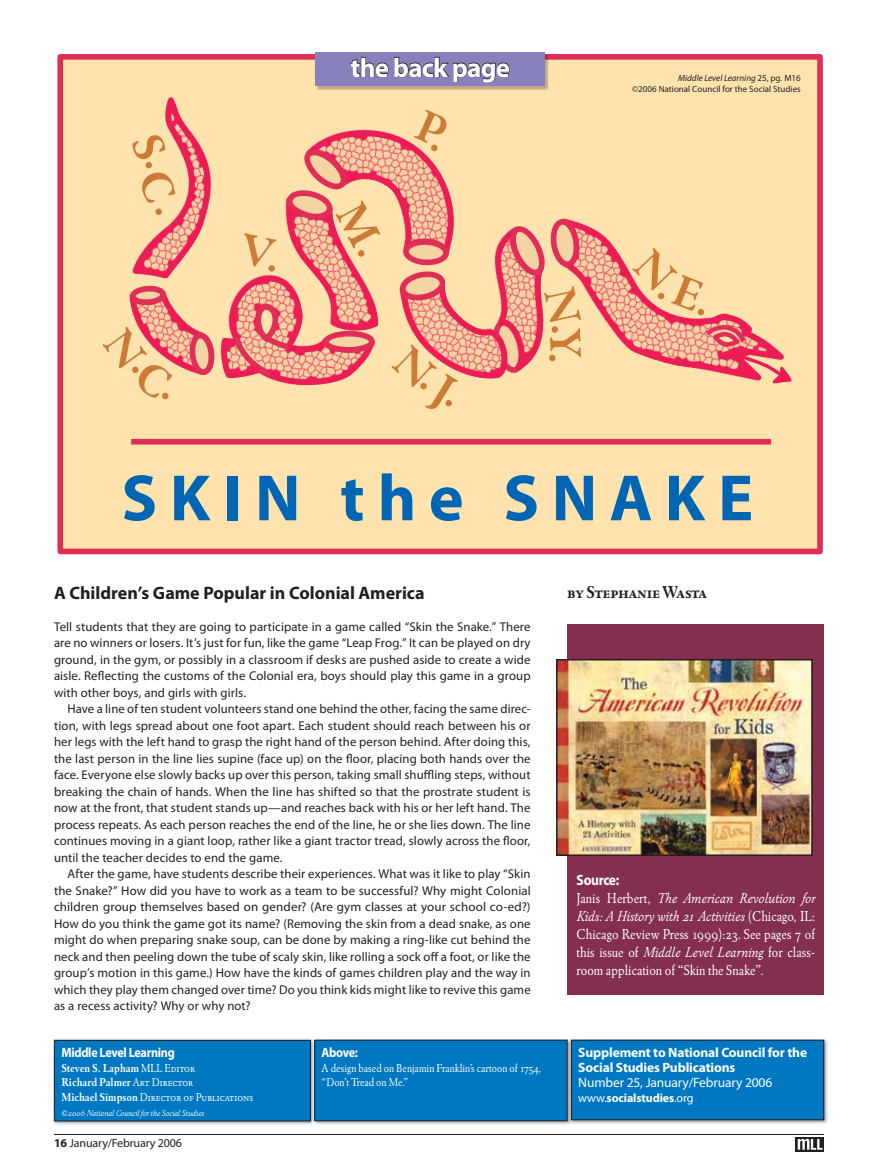
<style>
.page{position:relative;width:878px;height:1175px;background:#fff}
.page>*{position:absolute;margin:0;border:0;box-sizing:border-box;transform-origin:0 0}
.t1{font:700 66px "Myriad Pro";letter-spacing:.19em;color:#0066b3}
.t2{font:700 27px "Myriad Pro";letter-spacing:-.03em;color:#fff}
.t3{font:700 18px "Myriad Pro";color:#231f20}
.t4{font:18px "Winchester New ITC Bold SC";letter-spacing:-.025em;color:#231f20;scale:.9 1}
.t5{font:15px/18px "Winchester New ITC Book OS";color:#fff;text-align:justify;scale:.9 1}
.t6{font:15px/18px "Winchester New ITC Book Italic OS";color:#fff;scale:.9 1}
.t7{font:700 15px "Myriad Pro";letter-spacing:-.025em;color:#fff;scale:.9 1}
.t8{font:700 13.5px/15px "Myriad Pro";letter-spacing:-.01em;color:#fff}
.t9{font:13.5px "Myriad Pro";letter-spacing:-.01em;color:#fff}
.t10{font:700 13.5px "Myriad Pro";letter-spacing:-.01em;color:#fff;scale:.9 1}
.t11{font:12.75px/16.5px "Myriad Pro";letter-spacing:.005em;color:#231f20;text-align:justify}
.t12{font:12px/14.4px "Winchester New ITC Book OS";color:#fff;scale:.9 1}
.t13{font:12px/14.4px "Winchester New ITC Bold OS";color:#fff;scale:.9 1}
.t14{font:12px "Winchester New ITC Book SC";color:#fff;scale:.9 1}
.t15{font:12px "Myriad Pro";letter-spacing:-.01em;color:#231f20}
.t16{font:700 12px "Myriad Pro";letter-spacing:-.01em;color:#fff}
.t17{font:9px/10.5px "Myriad Pro";color:#231f20;text-align:right}
.t18{font:9px "Winchester New ITC Book Italic OS";color:#fff;scale:.9 1}
.s1{font-style:italic}
.s2{font-family:"Winchester New ITC Book SC"}
.s3{font-family:"Winchester New ITC Bold OS"}
.s4{font-weight:700}
.s5{font-family:"Winchester New ITC Book OS"}
.s6{font-family:"Winchester New ITC Book Italic OS"}
.s7{font-weight:400}
</style>
<div class="page">
<div style="left:60px;top:57px;width:760px;height:494px;background:#ffe3af"></div>
<div style="left:57px;top:54px;width:765px;height:500px;border:6px solid #e02e57"></div>
<svg style="left:550px;top:54px;width:94px;height:7px"></svg>
<img style="left:131px;top:80px;width:692px;height:417px">
<div style="left:131px;top:439px;width:640px;height:5px;background:#e02e57"></div>
<svg style="left:102px;top:101px;width:689px;height:309px"></svg>
<div style="left:316px;top:53px;width:234px;height:38px;background:#231f20;opacity:.3"></div>
<div style="left:316px;top:53px;width:229px;height:33px;background:#8781bd"></div>
<svg style="left:350px;top:57px;width:160px;height:26px"></svg>
<div style="left:52px;top:1037px;width:264px;height:89px;background:#231f20;opacity:.5"></div>
<div style="left:54px;top:1040px;width:256px;height:80px;background:#0078c1"></div>
<div style="left:54px;top:1040px;width:256px;height:81px;border:1px solid #231f20"></div>
<div style="left:312px;top:1037px;width:261px;height:89px;background:#231f20;opacity:.5"></div>
<div style="left:315px;top:1040px;width:252px;height:80px;background:#0078c1"></div>
<div style="left:314px;top:1040px;width:253px;height:80px;border:1px solid #231f20"></div>
<div style="left:567px;top:624px;width:257px;height:370px;background:#842f50"></div>
<img style="left:559px;top:662px;width:250px;height:191px">
<div style="left:556px;top:659px;width:256px;height:197px;border:2px solid #231e1f"></div>
<div style="left:568px;top:1037px;width:261px;height:88px;background:#231f20;opacity:.5"></div>
<div style="left:571px;top:1040px;width:252px;height:79px;background:#0078c1"></div>
<div style="left:571px;top:1040px;width:253px;height:80px;border:1px solid #231f20"></div>
<hr style="left:54px;top:1134px;width:770px;height:1px;background:#231f20">
<svg style="left:795px;top:1137px;width:28px;height:14px"></svg>
<svg style="left:797px;top:1138px;width:25px;height:11px"></svg>
<h2 class="t2" style="left:350px;top:50px;width:161px">the back page</h2>
<p class="t17" style="left:632px;top:73px;width:170px"><span class="s1">Middle Level Learning</span> 25, pg. M16<br>©2006 National Council for the Social Studies</p>
<h1 class="t1" style="left:121px;top:455px;width:633px">SKIN the SNAKE</h1>
<h3 class="t3" style="left:54px;top:580px;width:372px">A Children’s Game Popular in Colonial America</h3>
<p class="t11" style="left:54px;top:618px;width:478px">Tell students that they are going to participate in a game called “Skin the Snake.” There are no winners or losers. It’s just for fun, like the game “Leap Frog.” It can be played on dry ground, in the gym, or possibly in a classroom if desks are pushed aside to create a wide aisle. Reflecting the customs of the Colonial era, boys should play this game in a group with other boys, and girls with girls.</p>
<p class="t11" style="left:54px;top:700px;width:478px;text-indent:14px">Have a line of ten student volunteers stand one behind the other, facing the same direc&shy;tion, with legs spread about one foot apart. Each student should reach between his or her legs with the left hand to grasp the right hand of the person behind. After doing this, the last person in the line lies supine (face up) on the floor, placing both hands over the face. Everyone else slowly backs up over this person, taking small shuffling steps, without breaking the chain of hands. When the line has shifted so that the prostrate student is now at the front, that student stands up—and reaches back with his or her left hand. The process repeats. As each person reaches the end of the line, he or she lies down. The line continues moving in a giant loop, rather like a giant tractor tread, slowly across the floor, until the teacher decides to end the game.</p>
<p class="t11" style="left:54px;top:865px;width:478px;text-indent:14px">After the game, have students describe their experiences. What was it like to play “Skin the Snake?” How did you have to work as a team to be successful? Why might Colonial children group themselves based on gender? (Are gym classes at your school co-ed?)<br>How do you think the game got its name? (Removing the skin from a dead snake, as one might do when preparing snake soup, can be done by making a ring-like cut behind the neck and then peeling down the tube of scaly skin, like rolling a sock off a foot, or like the group’s motion in this game.) How have the kinds of games children play and the way in which they play them changed over time? Do you think kids might like to revive this game as a recess activity? Why or why not?</p>
<p class="t10" style="left:61px;top:1044px;width:128px">Middle Level Learning</p>
<p class="t13" style="left:61px;top:1060px;width:150px">Steven S. Lapham <span class="s2">MLL Editor<br></span>Richard Palmer <span class="s2">Art Director</span></p>
<p class="t14" style="left:61px;top:1089px;width:215px"><span class="s3">Michael Simpson</span> Director of Publications</p>
<p class="t18" style="left:61px;top:1107px;width:160px">©2006 National Council for the Social Studies</p>
<p class="t15" style="left:54px;top:1135px;width:130px"><span class="s4">16</span> January/February 2006</p>
<p class="t10" style="left:321px;top:1043px;width:42px">Above:</p>
<p class="t12" style="left:321px;top:1060px;width:245px">A design based on Benjamin Franklin’s cartoon of 1754, “Don’t Tread on Me.”</p>
<h3 class="t4" style="left:567px;top:581px;width:157px">by Stephanie Wasta</h3>
<p class="t7" style="left:576px;top:869px;width:49px">Source:</p>
<p class="t6" style="left:576px;top:888px;width:267px"><span class="s5">Janis Herbert,</span> The American Revolution for<br>Kids: A History with 21 Activities <span class="s5">(Chicago, IL:</span></p>
<p class="t5" style="left:576px;top:924px;width:267px">Chicago Review Press 1999):23. See pages 7 of this issue of <span class="s6">Middle Level Learning</span> for class&shy;room application of “Skin the Snake”.</p>
<p class="t8" style="left:578px;top:1044px;width:230px">Supplement to National Council for the<br>Social Studies Publications</p>
<p class="t9" style="left:578px;top:1074px;width:195px">Number 25, January/February 2006</p>
<p class="t16" style="left:578px;top:1090px;width:117px"><span class="s7">www.</span>socialstudies<span class="s7">.org</span></p>
</div>
